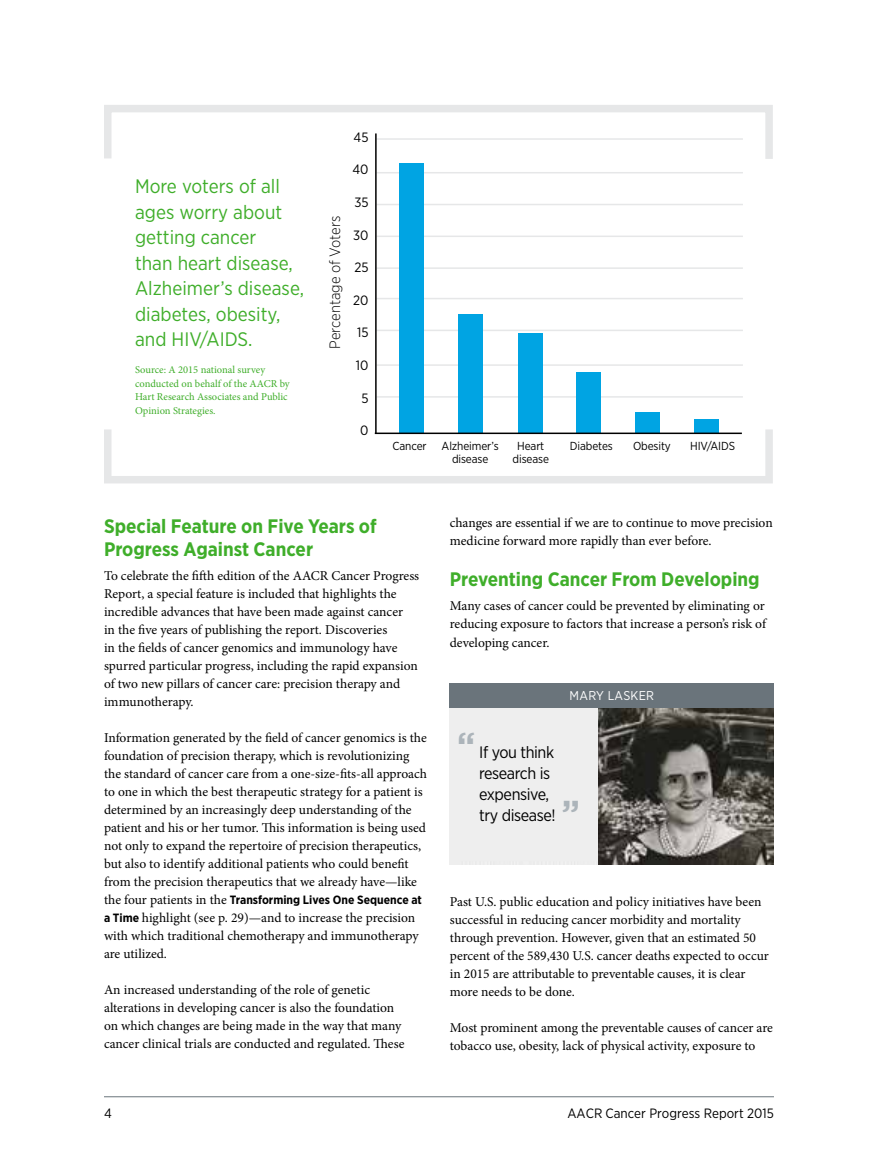
<style>
.page{position:relative;width:878px;height:1175px;background:#fff}
.page>*{position:absolute;margin:0;border:0;box-sizing:border-box;transform-origin:0 0}
.t1{font:700 36px "Gotham Narrow";color:#acb4ba}
.t2{font:19.5px/25.5px "Gotham Narrow";color:#3fae2a}
.t3{font:700 19.5px/22.5px "Gotham Narrow";color:#3fae2a}
.t4{font:16.5px/21px "Gotham Narrow";letter-spacing:-.025em;color:#000}
.t5{font:300 15px "Gotham Narrow";letter-spacing:-.005em;color:#000}
.t6{font:13.5px/18px "Minion Pro";color:#000}
.t7{font:13.5px "Gotham Narrow";color:#000}
.t8{font:12.75px "Gotham Narrow";letter-spacing:.02em;color:#fff}
.t9{font:700 12px "Gotham Narrow";color:#000}
.t10{font:11.7px/13.5px "Gotham Narrow";color:#000;text-align:center}
.t11{font:10.5px/13.5px "Minion Pro";color:#3fae2a}
.s1{font-family:"Minion Pro";font-weight:400;font-size:13.5px}
.s2{font-family:"Gotham Narrow";font-weight:700;font-size:12px}
.s3{font-weight:700;font-size:36px;color:#acb4ba}
</style>
<div class="page">
<hr style="left:104px;top:1096px;width:670px;height:1px;background:#6a747b">
<img style="left:598px;top:707px;width:176px;height:157px">
<div style="left:450px;top:683px;width:324px;height:24px;background:#6a747b"></div>
<hr style="left:376px;top:138px;width:367px;height:2px;background:#e6e7e8">
<hr style="left:376px;top:172px;width:367px;height:1px;background:#e6e7e8">
<hr style="left:376px;top:235px;width:367px;height:2px;background:#e6e7e8">
<hr style="left:376px;top:298px;width:367px;height:1px;background:#e6e7e8">
<hr style="left:376px;top:364px;width:367px;height:2px;background:#e6e7e8">
<hr style="left:376px;top:204px;width:367px;height:1px;background:#e6e7e8">
<hr style="left:376px;top:267px;width:367px;height:2px;background:#e6e7e8">
<hr style="left:376px;top:329px;width:367px;height:2px;background:#e6e7e8">
<hr style="left:376px;top:396px;width:367px;height:1px;background:#e6e7e8">
<div style="left:399px;top:163px;width:25px;height:271px;background:#00a4e3"></div>
<div style="left:694px;top:419px;width:25px;height:15px;background:#00a4e3"></div>
<div style="left:635px;top:412px;width:25px;height:22px;background:#00a4e3"></div>
<div style="left:576px;top:373px;width:25px;height:61px;background:#00a4e3"></div>
<div style="left:518px;top:334px;width:25px;height:100px;background:#00a4e3"></div>
<div style="left:458px;top:314px;width:25px;height:120px;background:#00a4e3"></div>
<div style="left:104px;top:105px;width:668px;height:58px;border:8px solid #e6e7e8"></div>
<div style="left:104px;top:426px;width:668px;height:57px;border:8px solid #e6e7e8"></div>
<hr style="left:375px;top:133px;width:1px;height:300px;background:#000">
<hr style="left:375px;top:432px;width:366px;height:2px;background:#000">
<h2 class="t2" style="left:135px;top:173px;width:170px">M ore voters of all ages worry about getting cancer<br>than heart disease,<br>Alzheimer’s disease, diabetes, obesity, and HIV/AIDS</h2>
<h2 class="t2" style="left:248px;top:326px;width:6px">.</h2>
<p class="t11" style="left:135px;top:363px;width:156px">Source: A 2015 national survey conducted on behalf of the AACR by<br>Hart Research Associates and Public<br>Opinion Strategies.</p>
<p class="t5" style="left:326px;top:349px;width:135px;rotate:-90deg">Percentage of Voters</p>
<p class="t7" style="left:353px;top:128px;width:16px">45</p>
<p class="t7" style="left:352px;top:161px;width:18px">40</p>
<p class="t7" style="left:354px;top:194px;width:16px">35</p>
<p class="t7" style="left:353px;top:226px;width:17px">30</p>
<p class="t7" style="left:354px;top:259px;width:16px">25</p>
<p class="t7" style="left:353px;top:292px;width:17px">20</p>
<p class="t7" style="left:357px;top:324px;width:13px">15</p>
<p class="t7" style="left:356px;top:357px;width:14px">10</p>
<p class="t7" style="left:361px;top:389px;width:9px">5</p>
<p class="t7" style="left:360px;top:422px;width:10px">0</p>
<p class="t10" style="left:392px;top:438px;width:36px">Cancer</p>
<p class="t10" style="left:441px;top:438px;width:59px">Alzheimer’s disease</p>
<p class="t10" style="left:512px;top:438px;width:38px">Heart disease</p>
<p class="t10" style="left:570px;top:438px;width:44px">Diabetes</p>
<p class="t10" style="left:633px;top:438px;width:39px">Obesity</p>
<p class="t10" style="left:690px;top:438px;width:26px">HIV/AIDS</p>
<h2 class="t3" style="left:104px;top:514px;width:274px">Special Feature on Five Years of<br>Progress Against Cancer</h2>
<p class="t6" style="left:104px;top:567px;width:317px">To celebrate the fifth edition of the AACR Cancer Progress Report, a special feature is included that highlights the incredible advances that have been made against cancer<br>in the five years of publishing the report. Discoveries<br>in the fields of cancer genomics and immunology have spurred particular progress, including the rapid expansion of two new pillars of cancer care: precision therapy and immunotherapy.</p>
<p class="t6" style="left:104px;top:729px;width:324px">Information generated by the field of cancer genomics is the foundation of precision therapy, which is revolutionizing the standard of cancer care from a one-size-fits-all approach to one in which the best therapeutic strategy for a patient is determined by an increasingly deep understanding of the patient and his or her tumor. This information is being used not only to expand the repertoire of precision therapeutics, but also to identify additional patients who could benefit from the precision therapeutics that we already have—like</p>
<p class="t9" style="left:104px;top:892px;width:319px"><span class="s1">the four patients in the</span> Transforming Lives One Sequence at</p>
<p class="t6" style="left:104px;top:909px;width:316px"><span class="s2">a Time</span> highlight (see p. 29)—and to increase the precision with which traditional chemotherapy and immunotherapy are utilized.</p>
<p class="t6" style="left:104px;top:981px;width:302px">An increased understanding of the role of genetic alterations in developing cancer is also the foundation on which changes are being made in the way that many cancer clinical trials are conducted and regulated. These</p>
<p class="t6" style="left:450px;top:514px;width:324px">changes are essential if we are to continue to move precision medicine forward more rapidly than ever before.</p>
<h2 class="t3" style="left:450px;top:567px;width:311px">Preventing Cancer From Developing</h2>
<p class="t6" style="left:450px;top:597px;width:318px;text-align:justify">Many cases of cancer could be prevented by eliminating or reducing exposure to factors that increase a person’s risk of developing cancer.</p>
<p class="t8" style="left:569px;top:688px;width:86px">Mary Lasker</p>
<h1 class="t1" style="left:457px;top:722px;width:20px">“</h1>
<p class="t4" style="left:479px;top:741px;width:102px">If you think research is expensive,<br>try disease! <span class="s3">”</span></p>
<p class="t6" style="left:450px;top:892px;width:321px">Past U.S. public education and policy initiatives have been successful in reducing cancer morbidity and mortality through prevention. However, given that an estimated 50 percent of the 589,430 U.S. cancer deaths expected to occur in 2015 are attributable to preventable causes, it is clear more needs to be done.</p>
<p class="t6" style="left:450px;top:1018px;width:325px">Most prominent among the preventable causes of cancer are tobacco use, obesity, lack of physical activity, exposure to</p>
<p class="t7" style="left:104px;top:1105px;width:9px">4</p>
<p class="t7" style="left:567px;top:1105px;width:6px">AACRC</p>
<p class="t7" style="left:613px;top:1105px;width:162px">ancer Progress Report 2015</p>
</div>
